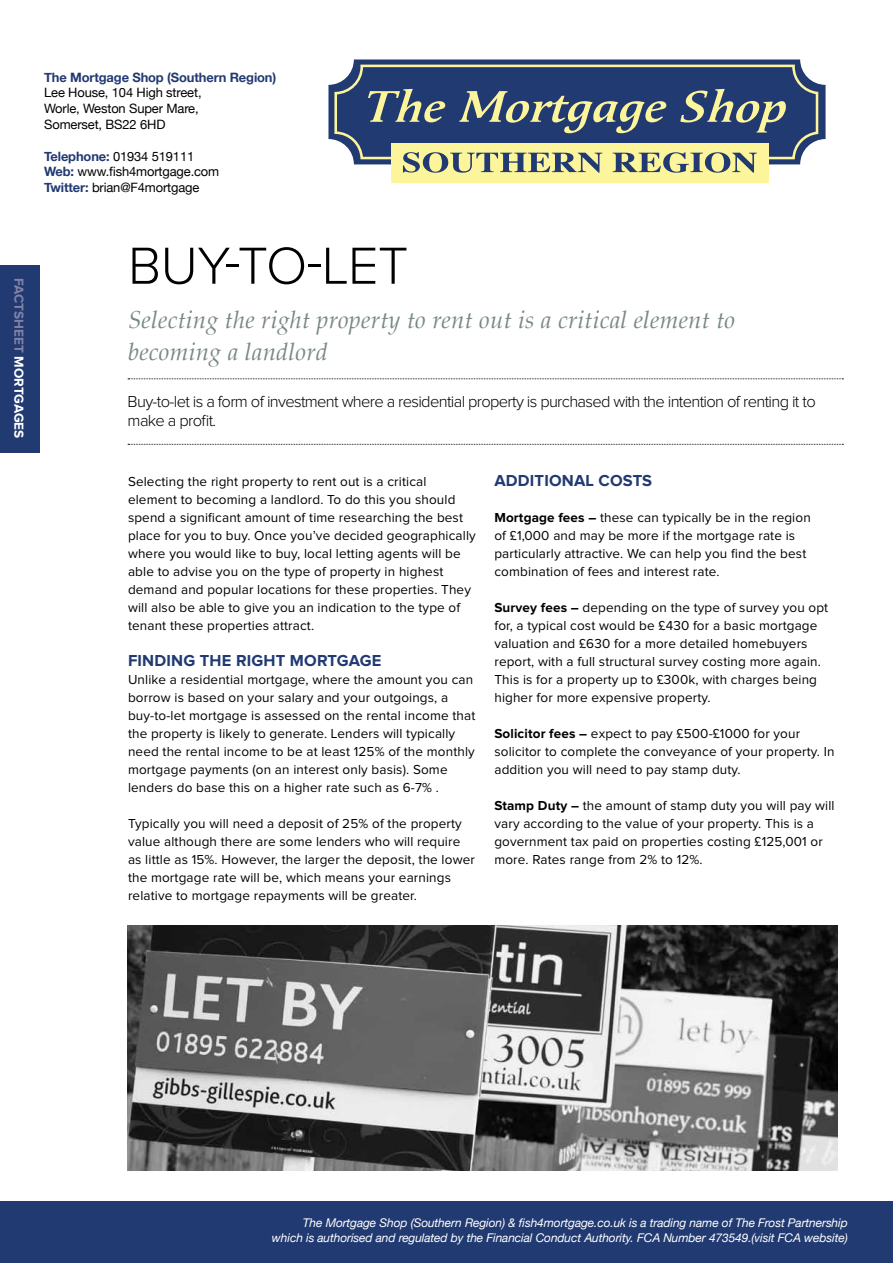
<style>
.page{position:relative;width:893px;height:1263px;background:#fff}
.page>*{position:absolute;margin:0;border:0;box-sizing:border-box;transform-origin:0 0}
.t1{font:300 54px "Proxima Nova";letter-spacing:-.01em;color:#000}
.t2{font:italic 24px/31.5px "Palatino";letter-spacing:.01em;color:#798886}
.t3{font:300 16.5px/19.5px "Proxima Nova";letter-spacing:-.04em;color:#000}
.t4{font:700 16.5px "Proxima Nova";letter-spacing:.01em;color:#213a72}
.t5{font:13.5px/18px "Proxima Nova";letter-spacing:.01em;color:#000}
.t6{font:700 13.5px "Proxima Nova";color:#8182a6}
.t7{font:12.9px/15.8px "Helvetica Neue";letter-spacing:-.01em;color:#000}
.t8{font:700 12.9px "Helvetica Neue";letter-spacing:-.01em;color:#213a72}
.t9{font:italic 12px/15px "Helvetica Neue";letter-spacing:-.01em;color:#fff;text-align:right}
.s1{font-weight:700;color:#213a72}
.s2{color:#fff}
.s3{font-weight:700}
</style>
<div class="page">
<div style="left:0;top:265px;width:40px;height:188px;background:#213a72"></div>
<svg style="left:128px;top:378px;width:715px;height:1px"></svg>
<svg style="left:128px;top:444px;width:715px;height:1px"></svg>
<div style="left:0;top:1201px;width:892px;height:62px;background:#213a72"></div>
<div style="left:328px;top:59px;width:497px;height:105px;background:#213a72;border-radius:25px"></div>
<svg style="left:333px;top:63px;width:487px;height:98px"></svg>
<svg style="left:368px;top:89px;width:78px;height:33px"></svg>
<svg style="left:459px;top:91px;width:208px;height:42px"></svg>
<svg style="left:680px;top:89px;width:106px;height:44px"></svg>
<div style="left:391px;top:143px;width:377px;height:39px;background:#fdf59b"></div>
<svg style="left:403px;top:152px;width:199px;height:21px"></svg>
<svg style="left:613px;top:152px;width:144px;height:21px"></svg>
<img style="left:128px;top:925px;width:709px;height:245px">
<p class="t8" style="left:44px;top:69px;width:234px">The Mortgage Shop (Southern Region)</p>
<p class="t7" style="left:44px;top:85px;width:159px">Lee House, 104 High street,<br>Worle, Weston Super Mare,<br>Somerset, BS22 6HD</p>
<p class="t7" style="left:44px;top:148px;width:177px"><span class="s1">Telephone:</span> 01934 519111<br><span class="s1">Web:</span> www.fish4mortgage.com<br><span class="s1">Twitter:</span> brian@F4mortgage</p>
<p class="t6" style="left:25px;top:278px;width:162px;rotate:90deg">FACTSHEET <span class="s2">MORTGAGES</span></p>
<h1 class="t1" style="left:128px;top:241px;width:282px">BUY-TO-LET</h1>
<h2 class="t2" style="left:128px;top:306px;width:609px">Selecting the right property to rent out is a critical element to becoming a landlord</h2>
<p class="t3" style="left:128px;top:392px;width:690px">Buy-to-let is a form of investment where a residential property is purchased with the intention of renting it to make a profit.</p>
<p class="t5" style="left:128px;top:473px;width:349px">Selecting the right property to rent out is a critical element to becoming a landlord. To do this you should spend a significant amount of time researching the best place for you to buy. Once you’ve decided geographically where you would like to buy, local letting agents will be able to advise you on the type of property in highest demand and popular locations for these properties. They will also be able to give you an indication to the type of tenant these properties attract.</p>
<p class="t4" style="left:128px;top:653px;width:255px">FINDING THE RIGHT MORTGAGE</p>
<p class="t5" style="left:128px;top:671px;width:349px">Unlike a residential mortgage, where the amount you can borrow is based on your salary and your outgoings, a buy-to-let mortgage is assessed on the rental income that the property is likely to generate. Lenders will typically need the rental income to be at least 125% of the monthly mortgage payments (on an interest only basis). Some lenders do base this on a higher rate such as 6-7% .</p>
<p class="t5" style="left:128px;top:815px;width:348px">Typically you will need a deposit of 25% of the property value although there are some lenders who will require as little as 15%. However, the larger the deposit, the lower the mortgage rate will be, which means your earnings relative to mortgage repayments will be greater.</p>
<p class="t4" style="left:494px;top:473px;width:159px">ADDITIONAL COSTS</p>
<p class="t5" style="left:494px;top:509px;width:318px"><span class="s3">Mortgage fees –</span> these can typically be in the region of £1,000 and may be more if the mortgage rate is particularly attractive. We can help you find the best combination of fees and interest rate.</p>
<p class="t5" style="left:494px;top:599px;width:335px"><span class="s3">Survey fees –</span> depending on the type of survey you opt for, a typical cost would be £430 for a basic mortgage valuation and £630 for a more detailed homebuyers report, with a full structural survey costing more again.<br>This is for a property up to £300k, with charges being higher for more expensive property.</p>
<p class="t5" style="left:494px;top:725px;width:342px"><span class="s3">Solicitor fees –</span> expect to pay £500-£1000 for your solicitor to complete the conveyance of your property. In addition you will need to pay stamp duty.</p>
<p class="t5" style="left:494px;top:797px;width:342px"><span class="s3">Stamp Duty –</span> the amount of stamp duty you will pay will vary according to the value of your property. This is a government tax paid on properties costing £125,001 or more. Rates range from 2% to 12%.</p>
<p class="t9" style="left:272px;top:1215px;width:577px">The Mortgage Shop (Southern Region) &amp; fish4mortgage.co.uk is a trading name of The Frost Partnership which is authorised and regulated by the Financial Conduct Authority. FCA Number 473549.(visit FCA website)</p>
</div>
